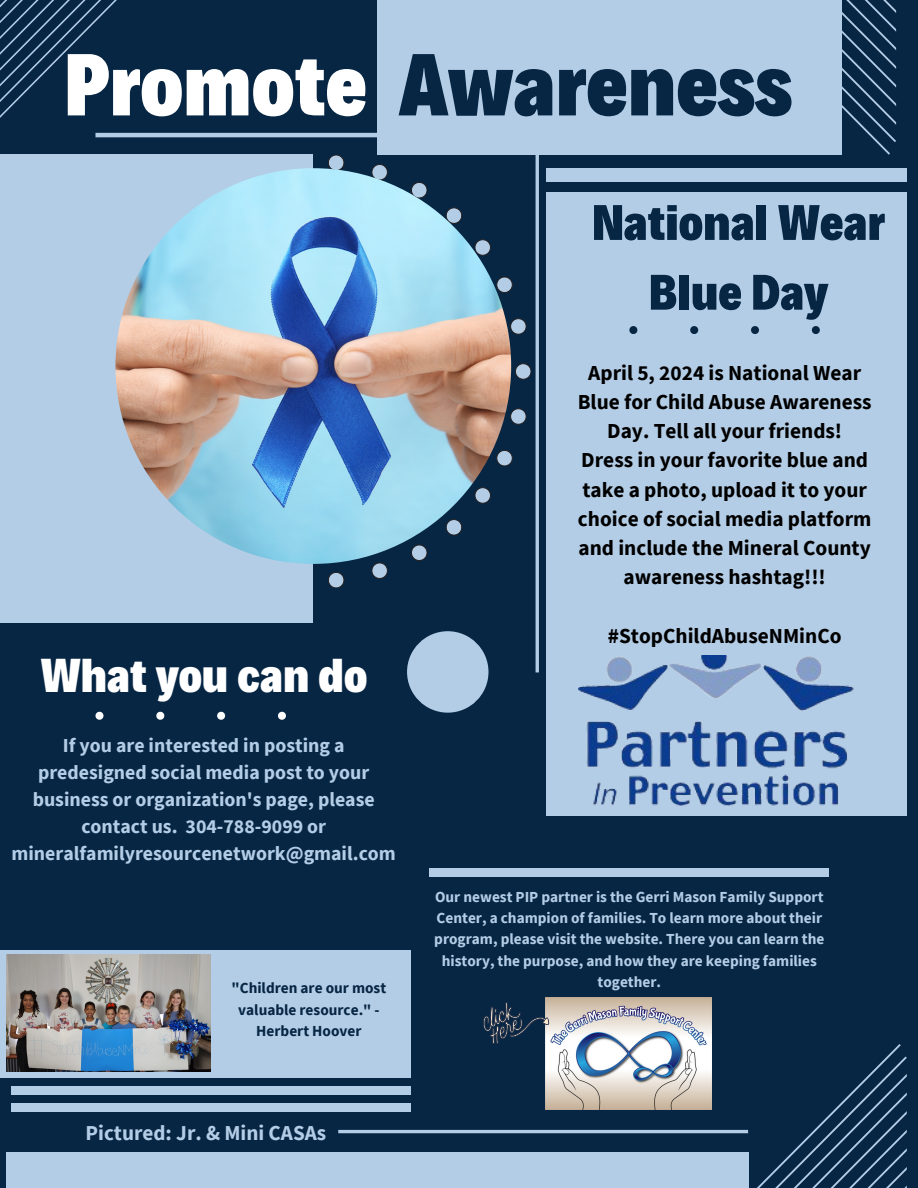
<style>
.page{position:relative;width:918px;height:1188px;background:#062644}
.page>*{position:absolute;margin:0;border:0;box-sizing:border-box;transform-origin:0 0}
.t1{font:900 88.8px "Decalotype";color:#062644}
.t2{font:900 50.4px/69.8px "Decalotype";color:#062644;text-align:center}
.t3{font:900 48.15px "Decalotype";color:#fff}
.t4{font:700 21.3px/29.2px "Source Sans Pro";color:#000;text-align:center}
.t5{font:700 21.15px "Source Sans Pro";color:#b4cde6}
.t6{font:700 19.8px/27px "Source Sans Pro";color:#b4cde6;text-align:center}
.t7{font:700 15.3px/21.3px "Source Sans Pro";color:#b4cde6;text-align:center}
.t8{font:700 15.3px/21.3px "Source Sans Pro";color:#062644;text-align:center}
.s1{color:#fff}
</style>
<div class="page">
<svg style="left:328px;top:572px;width:16px;height:16px"></svg>
<svg style="left:372px;top:563px;width:16px;height:16px"></svg>
<svg style="left:411px;top:545px;width:16px;height:16px"></svg>
<svg style="left:446px;top:519px;width:16px;height:16px"></svg>
<svg style="left:475px;top:487px;width:16px;height:16px"></svg>
<svg style="left:497px;top:450px;width:16px;height:16px"></svg>
<svg style="left:510px;top:409px;width:16px;height:16px"></svg>
<svg style="left:515px;top:363px;width:16px;height:16px"></svg>
<svg style="left:510px;top:318px;width:16px;height:16px"></svg>
<svg style="left:497px;top:277px;width:16px;height:16px"></svg>
<svg style="left:475px;top:239px;width:16px;height:16px"></svg>
<svg style="left:446px;top:208px;width:16px;height:16px"></svg>
<svg style="left:411px;top:182px;width:16px;height:16px"></svg>
<svg style="left:372px;top:164px;width:16px;height:16px"></svg>
<svg style="left:328px;top:155px;width:16px;height:15px"></svg>
<div style="left:0;top:155px;width:313px;height:468px;background:#b4cde6"></div>
<img style="left:115px;top:168px;width:396px;height:396px;border-radius:50%">
<svg style="left:0;top:0;width:117px;height:118px"></svg>
<hr style="left:95px;top:133px;width:312px;height:4px;background:#b4cde6">
<svg style="left:842px;top:0;width:54px;height:154px"></svg>
<div style="left:377px;top:0;width:465px;height:155px;background:#b4cde6"></div>
<div style="left:546px;top:168px;width:361px;height:14px;background:#b4cde6"></div>
<div style="left:546px;top:193px;width:361px;height:623px;background:#b4cde6"></div>
<hr style="left:536px;top:146px;width:3px;height:526px;background:#b4cde6">
<svg style="left:629px;top:326px;width:8px;height:8px"></svg>
<svg style="left:690px;top:326px;width:8px;height:8px"></svg>
<svg style="left:751px;top:326px;width:8px;height:8px"></svg>
<svg style="left:812px;top:326px;width:8px;height:8px"></svg>
<svg style="left:95px;top:712px;width:8px;height:7px"></svg>
<svg style="left:156px;top:712px;width:8px;height:7px"></svg>
<svg style="left:217px;top:712px;width:8px;height:7px"></svg>
<svg style="left:278px;top:712px;width:8px;height:7px"></svg>
<div style="left:430px;top:868px;width:399px;height:9px;background:#b4cde6"></div>
<img style="left:579px;top:655px;width:275px;height:151px">
<div style="left:407px;top:631px;width:81px;height:82px;background:#b4cde6;border-radius:50%"></div>
<div style="left:0;top:951px;width:411px;height:127px;background:#b4cde6"></div>
<div style="left:12px;top:1087px;width:399px;height:8px;background:#b4cde6"></div>
<div style="left:6px;top:1153px;width:742px;height:35px;background:#b4cde6"></div>
<svg style="left:730px;top:1044px;width:177px;height:144px"></svg>
<div style="left:12px;top:1104px;width:399px;height:8px;background:#b4cde6"></div>
<hr style="left:338px;top:1130px;width:410px;height:3px;background:#b4cde6">
<img style="left:6px;top:954px;width:205px;height:117px">
<img style="left:546px;top:998px;width:165px;height:111px">
<svg style="left:483px;top:997px;width:68px;height:56px"></svg>
<h1 class="t1" style="left:65px;top:26px;width:729px"><span class="s1">Promote</span> Awareness</h1>
<h3 class="t2" style="left:592px;top:184px;width:294px">National Wear<br>Blue Day</h3>
<p class="t3" style="left:41px;top:643px;width:328px">What you can do</p>
<p class="t6" style="left:12px;top:731px;width:386px">If you are interested in posting a predesigned social media post to your business or organization's page, please contact us. 304-788-9099 or mineralfamilyresourcenetwork@gmail.com</p>
<h3 class="t8" style="left:232px;top:977px;width:156px">"Children are our most valuable resource." -<br>Herbert Hoover</h3>
<p class="t5" style="left:86px;top:1119px;width:242px">Pictured: Jr. &amp; Mini CASAs</p>
<h3 class="t4" style="left:578px;top:357px;width:296px">April 5, 2024 is National Wear<br>Blue for Child Abuse Awareness<br>Day. Tell all your friends!<br>Dress in your favorite blue and take a photo, upload it to your choice of social media platform and include the Mineral County awareness hashtag!!!</h3>
<h2 class="t4" style="left:608px;top:621px;width:235px">#StopChildAbuseNMinCo</h2>
<p class="t7" style="left:434px;top:885px;width:392px">Our newest PIP partner is the Gerri Mason Family Support Center, a champion of families. To learn more about their program, please visit the website. There you can learn the history, the purpose, and how they are keeping families together.</p>
</div>
